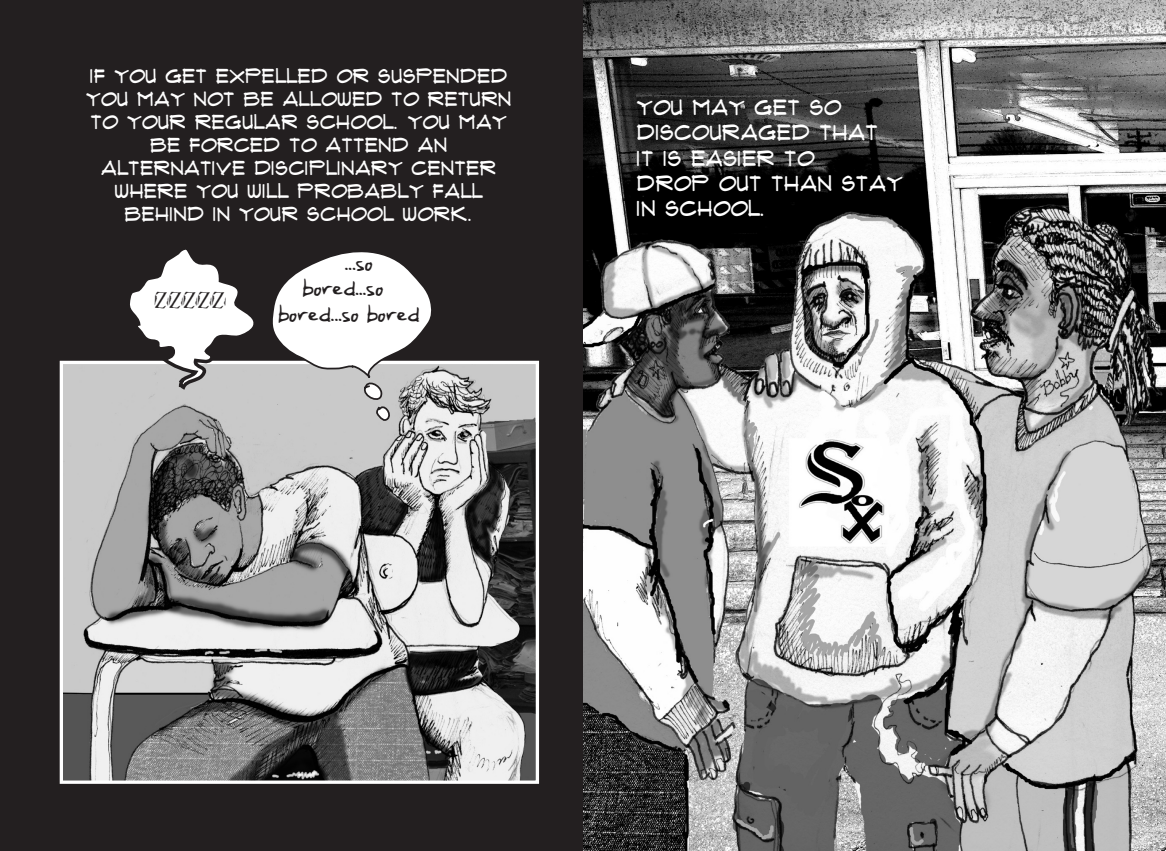
<style>
.page{position:relative;width:1166px;height:851px;background:#fff}
.page>*{position:absolute;margin:0;border:0;box-sizing:border-box;transform-origin:0 0}
.t1{font:21px/25.2px "Flux Architect";color:#fff}
.t2{font:21px "Yank";letter-spacing:.02em;color:#231f20}
.t3{font:21px "Ticket Capitals Impressed";color:#231f20}
.t4{font:19.25px/23.1px "Flux Architect";color:#fff;text-align:center}
.s1{font-family:"The Kingand Queen";color:#fff}
</style>
<div class="page">
<div style="left:0;top:0;width:583px;height:850px;background:#231f20"></div>
<img style="left:64px;top:365px;width:471px;height:414px">
<div style="left:60px;top:361px;width:479px;height:422px;border:3px solid #fff"></div>
<svg style="left:270px;top:245px;width:165px;height:177px"></svg>
<svg style="left:125px;top:244px;width:133px;height:168px"></svg>
<img style="left:583px;top:0;width:583px;height:850px">
<p class="t4" style="left:86px;top:63px;width:427px">IF YOU GET EXPELLED OR SUSPENDED<br>YOU MAY NOT BE ALLOWED TO RETURN<br>TO YOUR REGULAR SCHOOL. YOU MAY<br>BE FORCED TO ATTEND AN<br>ALTERNATIVE DISCIPLINARY CENTER<br>WHERE YOU WILL PROBABLY FALL<br>BEHIND IN YOUR SCHOOL WORK.</p>
<p class="t3" style="left:142px;top:290px;width:86px"><span class="s1">z</span>ZZZZZ</p>
<p class="t2" style="left:345px;top:246px;width:29px">...so</p>
<p class="t2" style="left:303px;top:272px;width:82px">bored...so</p>
<p class="t2" style="left:278px;top:297px;width:143px">bored...so bored</p>
<p class="t1" style="left:637px;top:94px;width:268px">YOU MAY GET SO<br>DISCOURAGED THAT<br>IT IS EASIER TO<br>DROP OUT THAN STAY<br>IN SCHOOL.</p>
</div>
